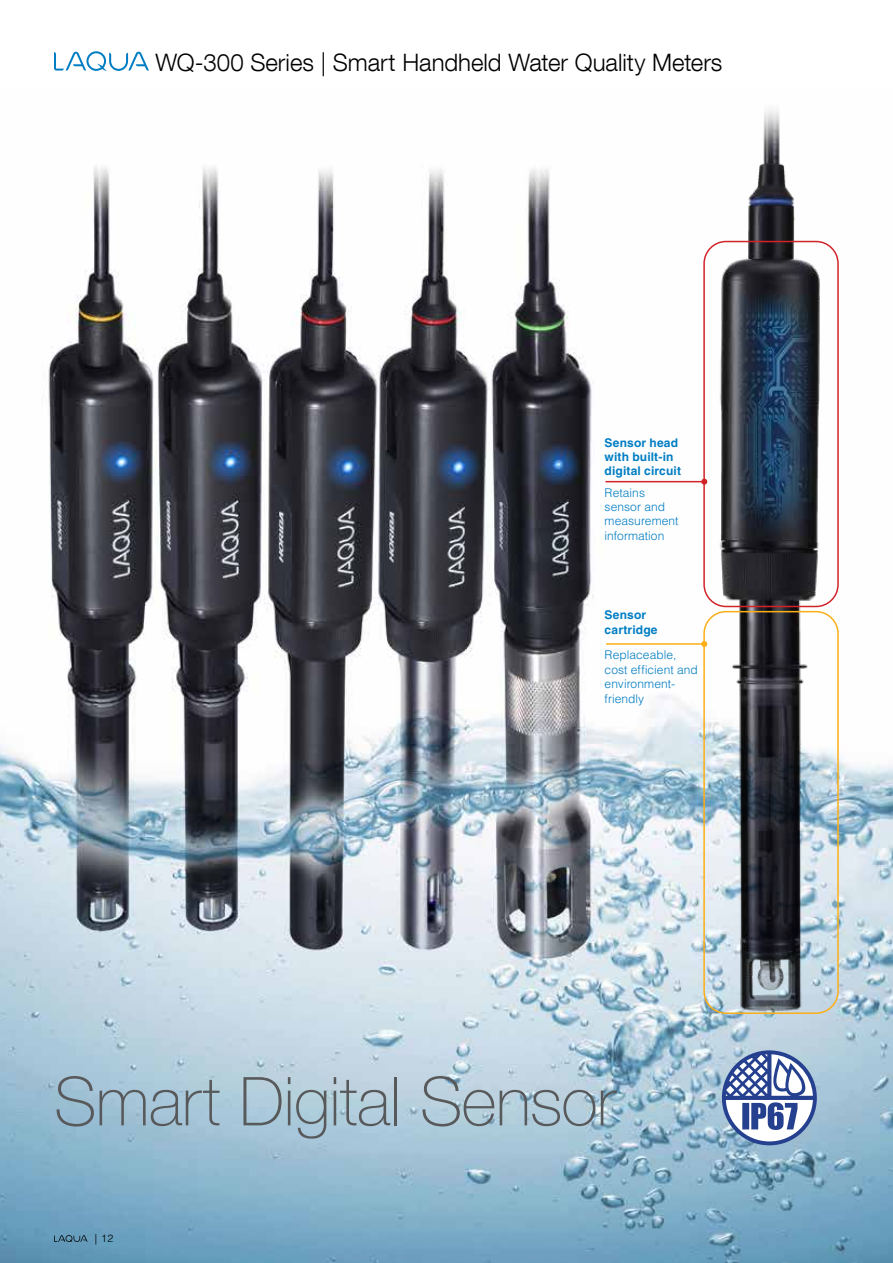
<style>
.page{position:relative;width:893px;height:1263px;background:#fff}
.page>*{position:absolute;margin:0;border:0;box-sizing:border-box;transform-origin:0 0}
.t1{font:100 67.5px "Helvetica Neue LT Com";letter-spacing:-.01em;color:#58595b}
.t2{font:300 24px "Helvetica Neue LT Com";color:#000}
.t3{font:300 12px/14.4px "Helvetica LT Std";letter-spacing:.005em;color:#007dc3}
.t4{font:700 12px/14.4px "Helvetica LT Std";letter-spacing:.015em;color:#007dc3}
.t5{font:300 10.5px "Helvetica LT Std";color:#000}
</style>
<div class="page">
<svg style="left:54px;top:51px;width:95px;height:20px"></svg>
<img style="left:0;top:165px;width:893px;height:1098px">
<img style="left:696px;top:109px;width:149px;height:921px">
<div style="left:703px;top:241px;width:136px;height:366px;border:2px solid #d2232a;border-radius:22px"></div>
<hr style="left:605px;top:481px;width:99px;height:1px;background:#d2232a">
<svg style="left:701px;top:479px;width:6px;height:6px"></svg>
<div style="left:703px;top:611px;width:136px;height:403px;border:2px solid #fcaf17;border-radius:22px"></div>
<hr style="left:606px;top:643px;width:98px;height:2px;background:#fcaf17">
<svg style="left:701px;top:641px;width:6px;height:6px"></svg>
<svg style="left:722px;top:1050px;width:95px;height:95px"></svg>
<h2 class="t2" style="left:156px;top:48px;width:568px">WQ-300 Series | Smart Handheld Water Quality Meters</h2>
<p class="t4" style="left:605px;top:435px;width:78px">Sensor head with built-in digital circuit</p>
<p class="t3" style="left:605px;top:485px;width:75px">Retains sensor and measurement information</p>
<p class="t4" style="left:605px;top:608px;width:55px">Sensor cartridge</p>
<p class="t3" style="left:605px;top:648px;width:95px">Replaceable, cost efficient and environment&shy;friendly</p>
<h1 class="t1" style="left:54px;top:1061px;width:563px">Smart Digital Sensor</h1>
<p class="t5" style="left:95px;top:1232px;width:20px">| 12</p>
</div>
